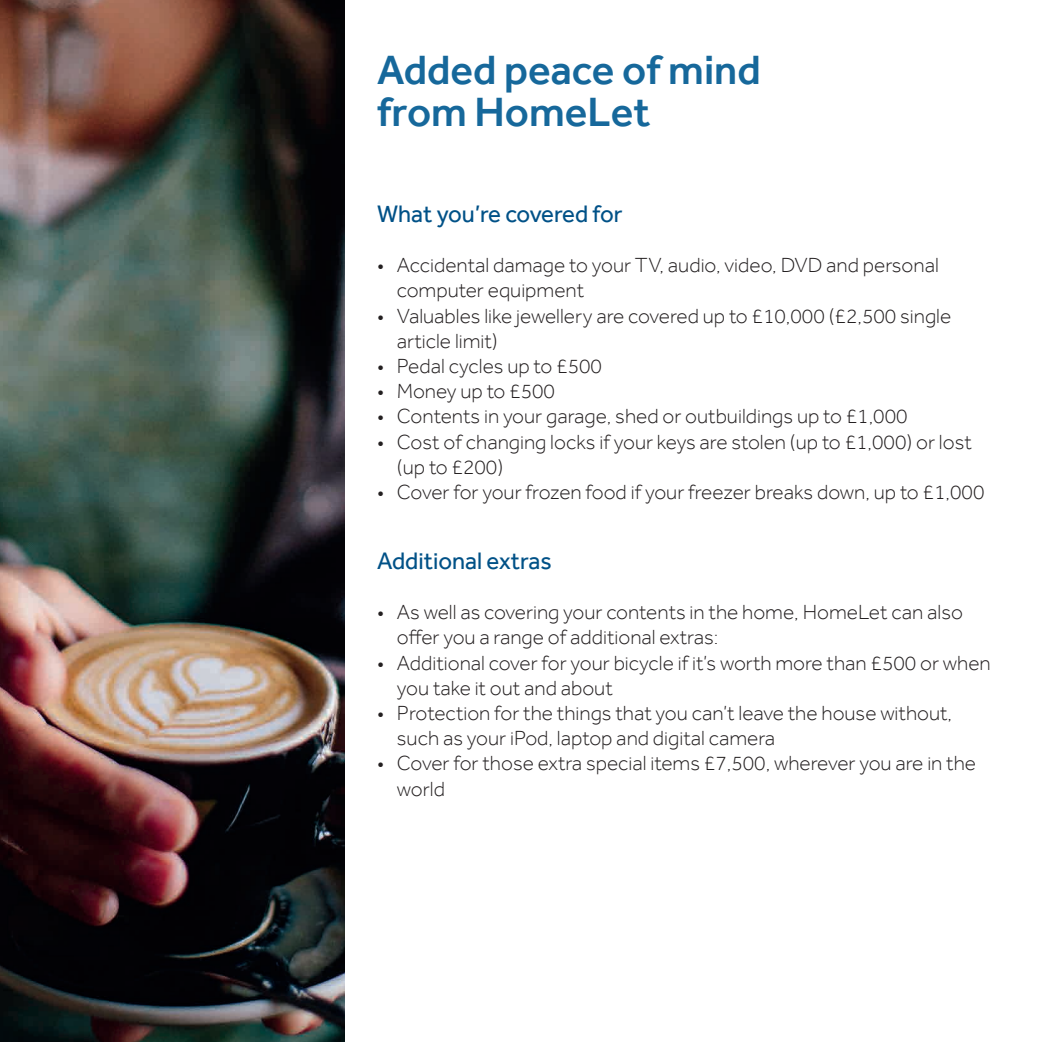
<style>
.page{position:relative;width:1042px;height:1042px;background:#fff}
.page>*{position:absolute;margin:0;border:0;box-sizing:border-box;transform-origin:0 0}
.t1{font:500 42px/42px "Effra";color:#16689b}
.t2{font:24.5px "Effra";color:#005187}
.t3{font:300 21px/25.2px "Effra";color:#231f20}
</style>
<div class="page">
<img style="left:0;top:0;width:344px;height:1042px">
<h1 class="t1" style="left:377px;top:49px;width:385px">Added peace of mind from HomeLet</h1>
<p class="t2" style="left:377px;top:199px;width:247px">What you’re covered for</p>
<p class="t3" style="left:397px;top:252px;width:543px;text-indent:-20px">• Accidental damage to your TV, audio, video, DVD and personal computer equipment</p>
<p class="t3" style="left:397px;top:303px;width:556px;text-indent:-20px">• Valuables like jewellery are covered up to £10,000 (£2,500 single article limit)</p>
<p class="t3" style="left:377px;top:353px;width:226px">• Pedal cycles up to £500</p>
<p class="t3" style="left:377px;top:378px;width:179px">• Money up to £500</p>
<p class="t3" style="left:377px;top:403px;width:532px">• Contents in your garage, shed or outbuildings up to £1,000</p>
<p class="t3" style="left:397px;top:429px;width:576px;text-indent:-20px">• Cost of changing locks if your keys are stolen (up to £1,000) or lost (up to £200)</p>
<p class="t3" style="left:377px;top:479px;width:609px">• Cover for your frozen food if your freezer breaks down, up to £1,000</p>
<p class="t2" style="left:377px;top:546px;width:176px">Additional extras</p>
<p class="t3" style="left:397px;top:599px;width:567px;text-indent:-20px">• As well as covering your contents in the home, HomeLet can also offer you a range of additional extras:</p>
<p class="t3" style="left:397px;top:650px;width:595px;text-indent:-20px">• Additional cover for your bicycle if it’s worth more than £500 or when you take it out and about</p>
<p class="t3" style="left:397px;top:700px;width:557px;text-indent:-20px">• Protection for the things that you can’t leave the house without, such as your iPod, laptop and digital camera</p>
<p class="t3" style="left:397px;top:750px;width:581px;text-indent:-20px">• Cover for those extra special items £7,500, wherever you are in the world</p>
</div>
